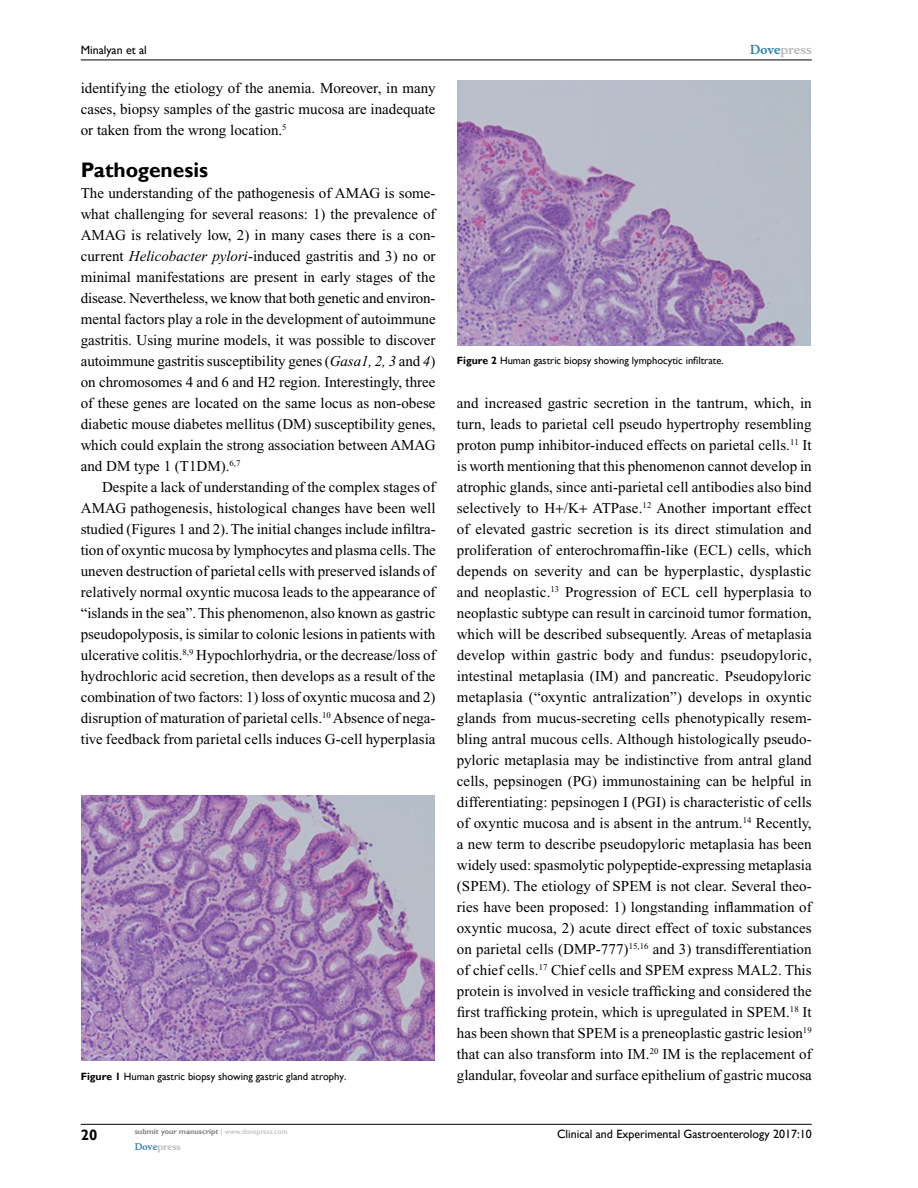
<style>
.page{position:relative;width:918px;height:1188px;background:#fff}
.page>*{position:absolute;margin:0;border:0;box-sizing:border-box;transform-origin:0 0}
.t1{font:700 21px "Gill Sans";color:#000}
.t2{font:15px/21px "Times New Roman";color:#000;text-align:justify}
.t3{font:700 15px "Gill Sans";color:#000}
.t4{font:12px "Gill Sans";color:#000}
.t5{font:700 12px "Musee";color:#b8babc}
.t6{font:10.5px "Gill Sans";color:#000}
.t7{font:700 9px "Musee";color:#b8babc}
.t8{font:700 7.5px "Gill Sans";color:#808285}
.s1{font-style:italic}
.s2{color:#3785ad}
.s3{font-weight:700}
.s4{font-weight:400;color:#b8babc}
</style>
<div class="page">
<hr style="left:81px;top:1124px;width:731px;height:1px;background:#000">
<hr style="left:81px;top:60px;width:731px;height:1px;background:#000">
<img style="left:82px;top:795px;width:353px;height:265px">
<img style="left:458px;top:81px;width:353px;height:264px">
<p class="t4" style="left:81px;top:43px;width:68px">Minalyan et al</p>
<p class="t2" style="left:81px;top:77px;width:356px">identifying the etiology of the anemia. Moreover, in many cases, biopsy samples of the gastric mucosa are inadequate or taken from the wrong location.<sup>5</sup></p>
<h1 class="t1" style="left:81px;top:157px;width:129px">Pathogenesis</h1>
<p class="t2" style="left:81px;top:182px;width:356px">The understanding of the pathogenesis of AMAG is some&shy;what challenging for several reasons: 1) the prevalence of AMAG is relatively low, 2) in many cases there is a con&shy;current <span class="s1">Helicobacter pylori</span>-induced gastritis and 3) no or minimal manifestations are present in early stages of the disease. Nevertheless, we know that both genetic and environ&shy;mental factors play a role in the development of autoimmune gastritis. Using murine models, it was possible to discover autoimmune gastritis susceptibility genes (<span class="s1">Gasa1, 2, 3</span> and <span class="s1">4</span>) on chromosomes 4 and 6 and H2 region. Interestingly, three of these genes are located on the same locus as non-obese diabetic mouse diabetes mellitus (DM) susceptibility genes, which could explain the strong association between AMAG and DM type 1 (T1DM).<sup>6,7</sup></p>
<p class="t2" style="left:81px;top:476px;width:357px;text-indent:21px">Despite a lack of understanding of the complex stages of AMAG pathogenesis, histological changes have been well studied (Figures 1 and 2). The initial changes include infiltra&shy;tion of oxyntic mucosa by lymphocytes and plasma cells. The uneven destruction of parietal cells with preserved islands of relatively normal oxyntic mucosa leads to the appearance of “islands in the sea”. This phenomenon, also known as gastric pseudopolyposis, is similar to colonic lesions in patients with ulcerative colitis.<sup>8,9</sup> Hypochlorhydria, or the decrease/loss of hydrochloric acid secretion, then develops as a result of the combination of two factors: 1) loss of oxyntic mucosa and 2) disruption of maturation of parietal cells.<sup>10</sup> Absence of nega&shy;tive feedback from parietal cells induces G-cell hyperplasia</p>
<p class="t5" style="left:750px;top:43px;width:63px"><span class="s2">Dove</span>press</p>
<p class="t6" style="left:457px;top:354px;width:268px"><span class="s3">Figure 2</span> Human gastric biopsy showing lymphocytic infiltrate.</p>
<p class="t2" style="left:457px;top:392px;width:357px">and increased gastric secretion in the tantrum, which, in turn, leads to parietal cell pseudo hypertrophy resembling proton pump inhibitor-induced effects on parietal cells.<sup>11</sup> It is worth mentioning that this phenomenon cannot develop in atrophic glands, since anti-parietal cell antibodies also bind selectively to H /K ATPase.<sup>12</sup> Another important effect of elevated gastric secretion is its direct stimulation and proliferation of enterochromaffin-like (ECL) cells, which depends on severity and can be hyperplastic, dysplastic and neoplastic.<sup>13</sup> Progression of ECL cell hyperplasia to neoplastic subtype can result in carcinoid tumor formation, which will be described subsequently. Areas of metaplasia develop within gastric body and fundus: pseudopyloric, intestinal metaplasia (IM) and pancreatic. Pseudopyloric metaplasia (“oxyntic antralization”) develops in oxyntic glands from mucus-secreting cells phenotypically resem&shy;bling antral mucous cells. Although histologically pseudo&shy;pyloric metaplasia may be indistinctive from antral gland cells, pepsinogen (PG) immunostaining can be helpful in differentiating: pepsinogen I (PGI) is characteristic of cells of oxyntic mucosa and is absent in the antrum.<sup>14</sup> Recently, a new term to describe pseudopyloric metaplasia has been widely used: spasmolytic polypeptide-expressing metaplasia (SPEM). The etiology of SPEM is not clear. Several theo&shy;ries have been proposed: 1) longstanding inflammation of oxyntic mucosa, 2) acute direct effect of toxic substances on parietal cells (DMP-777)<sup>15,16</sup> and 3) transdifferentiation of chief cells.<sup>17</sup> Chief cells and SPEM express MAL2. This protein is involved in vesicle trafficking and considered the first trafficking protein, which is upregulated in SPEM.<sup>18</sup> It has been shown that SPEM is a preneoplastic gastric lesion<sup>19 </sup>that can also transform into IM.<sup>20</sup> IM is the replacement of</p>
<p class="t6" style="left:81px;top:1070px;width:267px"><span class="s3">Figure 1</span> Human gastric biopsy showing gastric gland atrophy.</p>
<p class="t2" style="left:457px;top:1064px;width:357px">glandular, foveolar and surface epithelium of gastric mucosa</p>
<p class="t3" style="left:81px;top:1126px;width:18px">20</p>
<p class="t8" style="left:135px;top:1127px;width:154px">submit your manuscript <span class="s4">| www.dovepress.com</span></p>
<p class="t7" style="left:135px;top:1141px;width:48px"><span class="s2">Dove</span>press</p>
<p class="t4" style="left:557px;top:1127px;width:256px">Clinical and Experimental Gastroenterology 2017:10</p>
</div>
